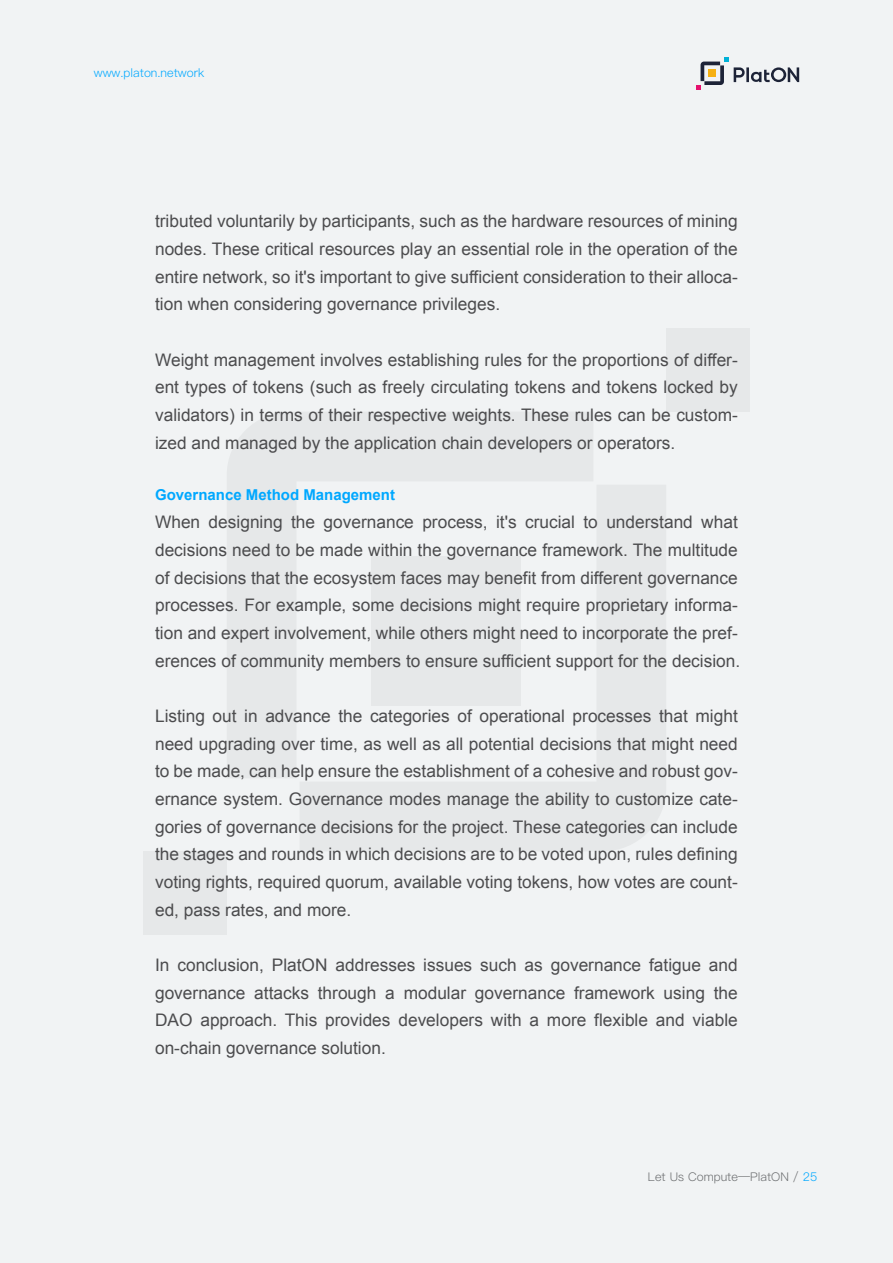
<style>
.page{position:relative;width:893px;height:1263px;background:#f1f3f4}
.page>*{position:absolute;margin:0;border:0;box-sizing:border-box;transform-origin:0 0}
.t1{font:17.25px/27.8px "Arial";color:#4c4c4e;text-align:justify}
.t2{font:700 15px "Arial";color:#00a8ff}
.t3{font:300 12px "Ping Fang SC";color:#6c6e70}
.t4{font:300 12px "Ping Fang SC";color:#00a8ff}
.s1{color:#00a8ff}
</style>
<div class="page">
<div style="left:300px;top:485px;width:366px;height:366px;background:#e6e8e9"></div>
<svg style="left:227px;top:412px;width:366px;height:366px;fill:#e6e8e9"></svg>
<div style="left:666px;top:328px;width:83px;height:84px;background:#e6e8e9"></div>
<div style="left:144px;top:851px;width:83px;height:83px;background:#e6e8e9"></div>
<svg style="left:734px;top:67px;width:65px;height:15px"></svg>
<svg style="left:696px;top:57px;width:32px;height:32px"></svg>
<p class="t4" style="left:94px;top:65px;width:112px">www.platon.network</p>
<p class="t1" style="left:155px;top:208px;width:584px">tributed voluntarily by participants, such as the hardware resources of mining nodes. These critical resources play an essential role in the operation of the entire network, so it's important to give sufficient consideration to their alloca&shy;tion when considering governance privileges.</p>
<p class="t1" style="left:155px;top:346px;width:584px">Weight management involves establishing rules for the proportions of differ&shy;ent types of tokens (such as freely circulating tokens and tokens locked by validators) in terms of their respective weights. These rules can be custom&shy;ized and managed by the application chain developers or operators.</p>
<p class="t2" style="left:155px;top:485px;width:242px">Governance Method Management</p>
<p class="t1" style="left:155px;top:508px;width:587px;text-align:left">When designing the governance process, it's crucial to understand what decisions need to be made within the governance framework. The multitude of decisions that the ecosystem faces may benefit from different governance processes. For example, some decisions might require proprietary informa&shy;tion and expert involvement, while others might need to incorporate the pref&shy;erences of community members to ensure sufficient support for the decision.</p>
<p class="t1" style="left:155px;top:702px;width:584px">Listing out in advance the categories of operational processes that might need upgrading over time, as well as all potential decisions that might need to be made, can help ensure the establishment of a cohesive and robust gov&shy;ernance system. Governance modes manage the ability to customize cate&shy;gories of governance decisions for the project. These categories can include the stages and rounds in which decisions are to be voted upon, rules defining voting rights, required quorum, available voting tokens, how votes are count&shy;ed, pass rates, and more.</p>
<p class="t1" style="left:155px;top:951px;width:584px">In conclusion, PlatON addresses issues such as governance fatigue and governance attacks through a modular governance framework using the DAO approach. This provides developers with a more flexible and viable on-chain governance solution.</p>
<p class="t3" style="left:648px;top:1170px;width:171px">Let Us Compute—PlatON / <span class="s1">25</span></p>
</div>
